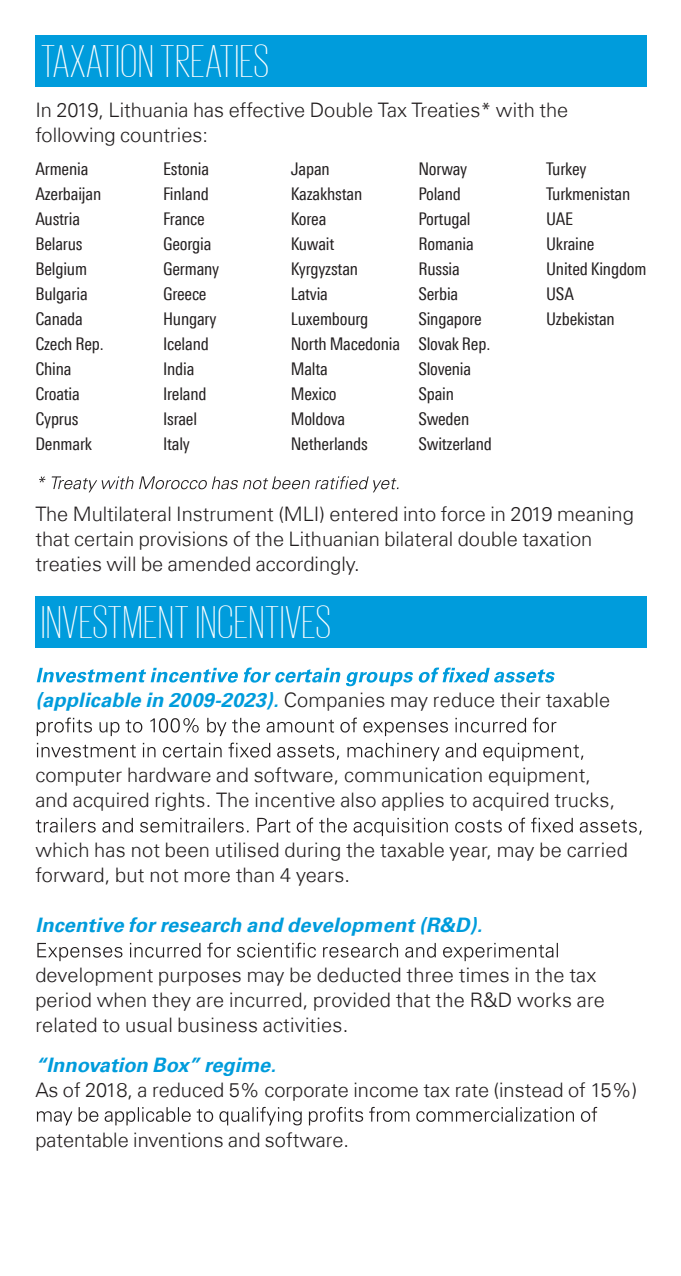
<style>
.page{position:relative;width:681px;height:1276px;background:#fff}
.page>*{position:absolute;margin:0;border:0;box-sizing:border-box;transform-origin:0 0}
.t1{font:200 47.5px "KPMG";letter-spacing:.02em;color:#fff}
.t2{font:300 20px/25px "Universfor KPMG";color:#231f20}
.t3{font:italic 700 20px "Universfor KPMG";letter-spacing:.01em;color:#009cdc}
.t4{font:condensed 17.5px/25px "Universfor KPMG";letter-spacing:-.01em;color:#231f20}
.s1{font-weight:700;font-style:italic;color:#009cdc}
</style>
<div class="page">
<div style="left:35px;top:35px;width:611px;height:52px;background:#009cdc"></div>
<svg style="left:39px;top:476px;width:359px;height:16px"></svg>
<div style="left:35px;top:596px;width:611px;height:51px;background:#009cdc"></div>
<svg style="left:37px;top:667px;width:517px;height:19px"></svg>
<svg style="left:37px;top:717px;width:519px;height:19px"></svg>
<svg style="left:37px;top:742px;width:546px;height:19px"></svg>
<svg style="left:36px;top:817px;width:605px;height:19px"></svg>
<svg style="left:37px;top:942px;width:520px;height:19px"></svg>
<svg style="left:37px;top:1107px;width:560px;height:18px"></svg>
<h1 class="t1" style="left:41px;top:39px;width:229px">TAXATIONTREATIES</h1>
<p class="t2" style="left:35px;top:97px;width:534px">In 2019, Lithuania has effective Double Tax Treaties* with the following countries:</p>
<p class="t4" style="left:35px;top:156px;width:70px">Armenia<br>Azerbaijan<br>Austria<br>Belarus<br>Belgium<br>Bulgaria<br>Canada<br>Czech Rep.<br>China<br>Croatia<br>Cyprus<br>Denmark</p>
<p class="t4" style="left:163px;top:156px;width:58px">Estonia<br>Finland<br>France<br>Georgia<br>Germany<br>Greece<br>Hungary<br>Iceland<br>India<br>Ireland<br>Israel<br>Italy</p>
<p class="t4" style="left:290px;top:156px;width:111px">Japan<br>Kazakhstan<br>Korea<br>Kuwait<br>Kyrgyzstan<br>Latvia<br>Luxembourg<br>North Macedonia<br>Malta<br>Mexico<br>Moldova<br>Netherlands</p>
<p class="t4" style="left:418px;top:156px;width:75px">Norway<br>Poland<br>Portugal<br>Romania<br>Russia<br>Serbia<br>Singapore<br>Slovak Rep.<br>Slovenia<br>Spain<br>Sweden<br>Switzerland</p>
<p class="t4" style="left:546px;top:156px;width:102px">Turkey<br>Turkmenistan<br>UAE<br>Ukraine<br>United Kingdom<br>USA<br>Uzbekistan</p>
<p class="t2" style="left:35px;top:501px;width:599px">The Multilateral Instrument (MLI) entered into force in 2019 meaning that certain provisions of the Lithuanian bilateral double taxation treaties will be amended accordingly.</p>
<h1 class="t1" style="left:41px;top:599px;width:291px">INVESTMENT INCENTIVES</h1>
<p class="t2" style="left:35px;top:687px;width:576px"><span class="s1">(applicable in 2009-2023).</span> Companies may reduce their taxable</p>
<p class="t2" style="left:35px;top:762px;width:581px">computer hardware and software, communication equipment, and acquired rights. The incentive also applies to acquired trucks,</p>
<p class="t2" style="left:35px;top:837px;width:593px">which has not been utilised during the taxable year, may be carried forward, but not more than 4 years.</p>
<p class="t3" style="left:35px;top:913px;width:448px">Incentive for research and development (R&amp;D).</p>
<p class="t2" style="left:35px;top:962px;width:571px">development purposes may be deducted three times in the tax period when they are incurred, provided that the R&amp;D works are related to usual business activities.</p>
<p class="t3" style="left:35px;top:1052px;width:242px">“Innovation Box” regime.</p>
<p class="t2" style="left:35px;top:1077px;width:603px">As of 2018, a reduced 5% corporate income tax rate (instead of 15%)</p>
<p class="t2" style="left:35px;top:1127px;width:315px">patentable inventions and software.</p>
</div>
